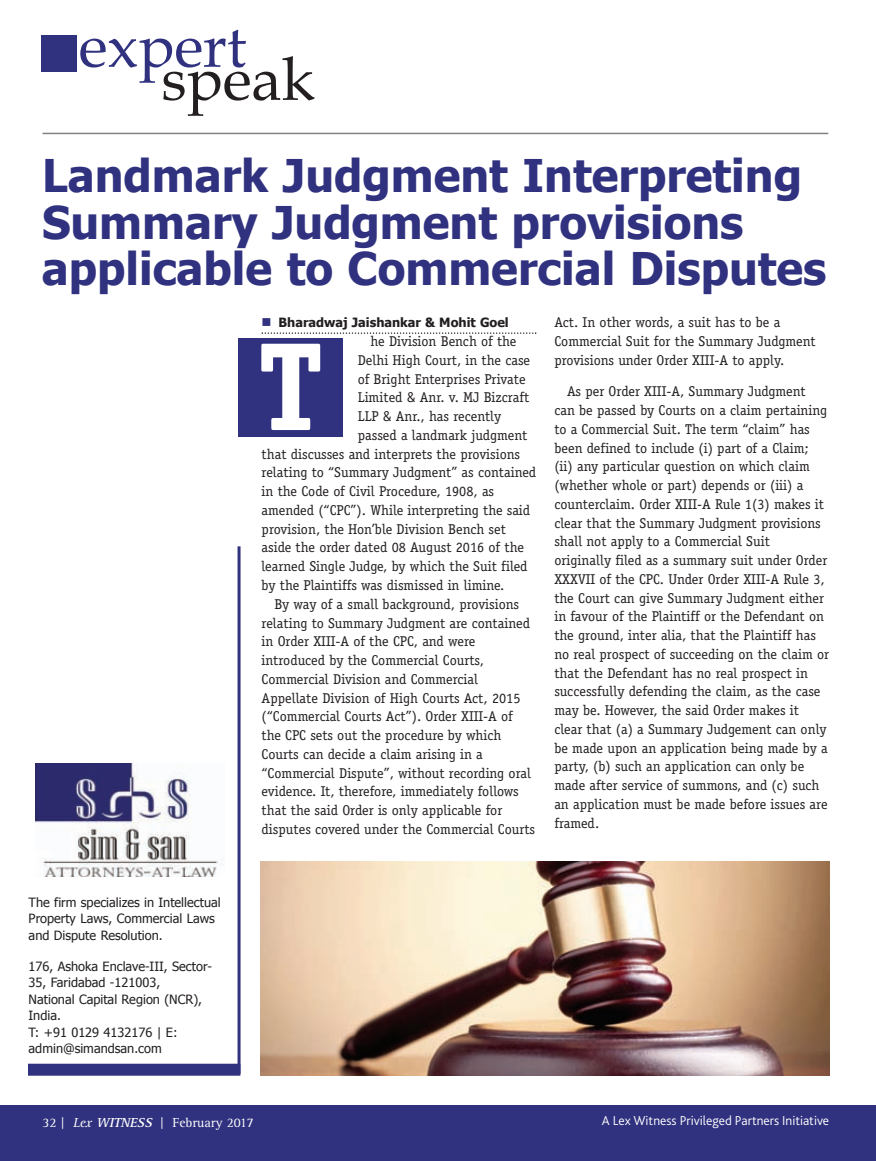
<style>
.page{position:relative;width:876px;height:1161px;background:#fff}
.page>*{position:absolute;margin:0;border:0;box-sizing:border-box;transform-origin:0 0}
.t1{font:700 126px "Officina Serif";color:#fff}
.t2{font:60px "Book Antiqua";color:#30317f}
.t3{font:60px "Book Antiqua";color:#231f20}
.t4{font:700 45px/46.5px "Tahoma";color:#30317f}
.t5{font:14.25px/18.8px "Officina Serif";color:#231f20}
.t6{font:300 13.5px "Bliss Pro";color:#fff}
.t7{font:13.5px "Rotis Serif";color:#fff}
.t8{font:12.75px/16.5px "Tahoma";color:#231f20}
.t9{font:700 12.75px "Tahoma";color:#231f20}
.s1{color:#30317f}
.s2{font-style:italic}
.s3{font-weight:700;font-style:italic}
</style>
<div class="page">
<svg style="left:262px;top:332px;width:274px;height:2px"></svg>
<div style="left:0;top:1106px;width:876px;height:55px;background:#30317f"></div>
<div style="left:41px;top:35px;width:36px;height:37px;background:#30317f"></div>
<hr style="left:43px;top:133px;width:785px;height:1px;background:#808285">
<hr style="left:238px;top:546px;width:3px;height:528px;background:#30317f">
<div style="left:28px;top:1064px;width:212px;height:12px;background:#30317f"></div>
<img style="left:35px;top:764px;width:188px;height:113px">
<div style="left:238px;top:338px;width:105px;height:99px;background:#30317f"></div>
<img style="left:261px;top:861px;width:568px;height:215px">
<h2 class="t2" style="left:79px;top:11px;width:169px">expert</h2>
<h2 class="t3" style="left:161px;top:44px;width:155px">speak</h2>
<h3 class="t4" style="left:42px;top:151px;width:786px">Landmark Judgment Interpreting<br>Summary Judgment provisions applicable to Commercial Disputes</h3>
<p class="t8" style="left:29px;top:893px;width:194px">The firm specializes in Intellectual<br>Property Laws, Commercial Laws and Dispute Resolution.</p>
<p class="t8" style="left:29px;top:957px;width:185px">176, Ashoka Enclave-III, Sector-<br>35, Faridabad -121003,<br>National Capital Region (NCR),<br>India.<br>T: +91 0129 4132176 | E: admin@simandsan.com</p>
<p class="t9" style="left:262px;top:315px;width:249px"><span class="s1">■</span> Bharadwaj Jaishankar &amp; Mohit Goel</p>
<p class="t5" style="left:371px;top:332px;width:147px">he Division Bench of the</p>
<p class="t5" style="left:358px;top:351px;width:174px">Delhi High Court, in the case</p>
<p class="t5" style="left:358px;top:369px;width:169px">of Bright Enterprises Private</p>
<p class="t5" style="left:358px;top:388px;width:173px">Limited &amp; Anr. v. MJ Bizcraft</p>
<p class="t5" style="left:358px;top:407px;width:145px">LLP &amp; Anr., has recently</p>
<p class="t5" style="left:358px;top:426px;width:171px">passed a landmark judgment</p>
<p class="t5" style="left:262px;top:444px;width:260px">that discusses and interprets the provisions</p>
<p class="t5" style="left:262px;top:463px;width:276px">relating to “Summary Judgment” as contained</p>
<p class="t5" style="left:262px;top:482px;width:234px">in the Code of Civil Procedure, 1908, as</p>
<p class="t5" style="left:262px;top:501px;width:270px">amended (“CPC”). While interpreting the said</p>
<p class="t5" style="left:262px;top:519px;width:246px">provision, the Hon’ble Division Bench set</p>
<p class="t5" style="left:262px;top:538px;width:264px">aside the order dated 08 August 2016 of the</p>
<p class="t5" style="left:262px;top:557px;width:268px">learned Single Judge, by which the Suit filed</p>
<p class="t5" style="left:262px;top:576px;width:244px">by the Plaintiffs was dismissed in limine.</p>
<p class="t5" style="left:274px;top:594px;width:246px">By way of a small background, provisions</p>
<p class="t5" style="left:262px;top:613px;width:270px">relating to Summary Judgment are contained</p>
<p class="t5" style="left:262px;top:632px;width:215px">in Order XIII-A of the CPC, and were</p>
<p class="t5" style="left:262px;top:651px;width:224px">introduced by the Commercial Courts,</p>
<p class="t5" style="left:262px;top:669px;width:218px">Commercial Division and Commercial</p>
<p class="t5" style="left:262px;top:688px;width:260px">Appellate Division of High Courts Act, 2015</p>
<p class="t5" style="left:262px;top:707px;width:253px">(“Commercial Courts Act”). Order XIII-A of</p>
<p class="t5" style="left:262px;top:726px;width:241px">the CPC sets out the procedure by which</p>
<p class="t5" style="left:262px;top:744px;width:223px">Courts can decide a claim arising in a</p>
<p class="t5" style="left:262px;top:763px;width:271px">“Commercial Dispute”, without recording oral</p>
<p class="t5" style="left:262px;top:782px;width:259px">evidence. It, therefore, immediately follows</p>
<p class="t5" style="left:262px;top:801px;width:242px">that the said Order is only applicable for</p>
<p class="t5" style="left:262px;top:819px;width:275px">disputes covered under the Commercial Courts</p>
<h1 class="t1" style="left:258px;top:340px;width:67px">T</h1>
<p class="t5" style="left:554px;top:313px;width:263px">Act. In other words, a suit has to be a<br>Commercial Suit for the Summary Judgment provisions under Order XIII-A to apply.</p>
<p class="t5" style="left:554px;top:382px;width:276px;text-indent:13px">As per Order XIII-A, Summary Judgment can be passed by Courts on a claim pertaining to a Commercial Suit. The term “claim” has been defined to include (i) part of a Claim; (ii) any particular question on which claim (whether whole or part) depends or (iii) a counterclaim. Order XIII-A Rule 1(3) makes it clear that the Summary Judgment provisions shall not apply to a Commercial Suit originally filed as a summary suit under Order XXXVII of the CPC. Under Order XIII-A Rule 3, the Court can give Summary Judgment either in favour of the Plaintiff or the Defendant on the ground, inter alia, that the Plaintiff has no real prospect of succeeding on the claim or that the Defendant has no real prospect in successfully defending the claim, as the case may be. However, the said Order makes it clear that (a) a Summary Judgement can only be made upon an application being made by a party, (b) such an application can only be made after service of summons, and (c) such an application must be made before issues are framed.</p>
<p class="t7" style="left:43px;top:1117px;width:213px">32 | <span class="s2">Lex</span> <span class="s3">WITNESS</span> | February 2017</p>
<p class="t6" style="left:602px;top:1114px;width:229px">A Lex Witness Privileged Partners Initiative</p>
</div>
